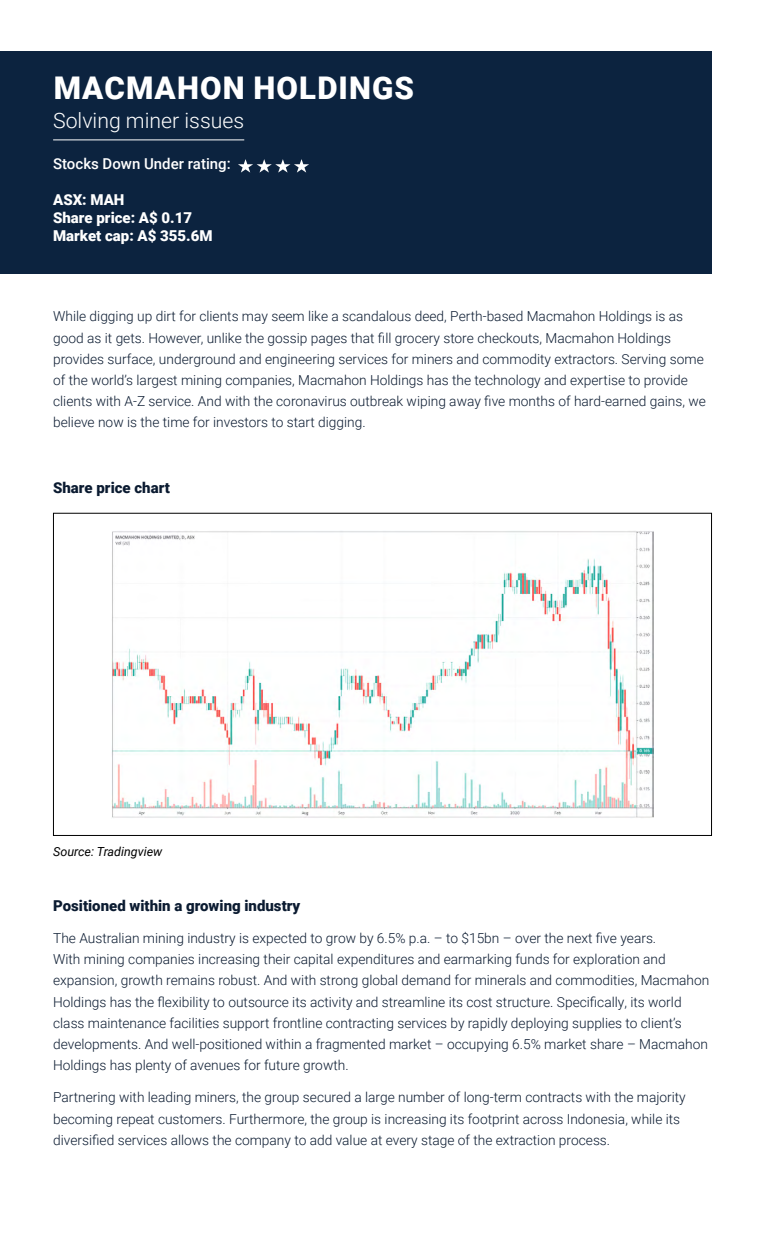
<style>
.page{position:relative;width:765px;height:1260px;background:#fff}
.page>*{position:absolute;margin:0;border:0;box-sizing:border-box;transform-origin:0 0}
.t1{font:900 31.25px "Roboto";letter-spacing:.035em;color:#fff}
.t2{font:300 21.25px "Roboto";color:#fff}
.t3{font:900 15px "Roboto";color:#0b1b31}
.t4{font:900 15px/18px "Roboto";color:#fff}
.t5{font:500 15px "Roboto";color:#fff}
.t6{font:300 13.75px/21.2px "Roboto";color:#0b1b31}
.t7{font:italic 12.5px "Roboto";color:#000}
</style>
<div class="page">
<div style="left:0;top:52px;width:712px;height:222px;background:#0c233f"></div>
<hr style="left:53px;top:140px;width:191px;height:1px;background:#fff">
<svg style="left:238px;top:159px;width:71px;height:14px"></svg>
<img style="left:111px;top:531px;width:543px;height:287px">
<h1 class="t1" style="left:54px;top:66px;width:362px">MACMAHON HOLDINGS</h1>
<h2 class="t2" style="left:53px;top:105px;width:193px">Solving miner issues</h2>
<p class="t5" style="left:53px;top:153px;width:179px">Stocks Down Under rating:</p>
<p class="t4" style="left:53px;top:190px;width:161px">ASX: MAH<br>Share price: A$ 0.17<br>Market cap: A$ 355.6M</p>
<p class="t6" style="left:53px;top:305px;width:654px">While digging up dirt for clients may seem like a scandalous deed, Perth-based Macmahon Holdings is as good as it gets. However, unlike the gossip pages that fill grocery store checkouts, Macmahon Holdings provides surface, underground and engineering services for miners and commodity extractors. Serving some of the world’s largest mining companies, Macmahon Holdings has the technology and expertise to provide clients with A-Z service. And with the coronavirus outbreak wiping away five months of hard-earned gains, we believe now is the time for investors to start digging.</p>
<p class="t3" style="left:53px;top:477px;width:118px">Share price chart</p>
<p class="t7" style="left:53px;top:843px;width:111px">Source: Tradingview</p>
<p class="t3" style="left:53px;top:895px;width:249px">Positioned within a growing industry</p>
<p class="t6" style="left:53px;top:927px;width:658px">The Australian mining industry is expected to grow by 6.5% p.a. – to $15bn – over the next five years.<br>With mining companies increasing their capital expenditures and earmarking funds for exploration and expansion, growth remains robust. And with strong global demand for minerals and commodities, Macmahon Holdings has the flexibility to outsource its activity and streamline its cost structure. Specifically, its world class maintenance facilities support frontline contracting services by rapidly deploying supplies to client’s developments. And well-positioned within a fragmented market – occupying 6.5% market share – Macmahon Holdings has plenty of avenues for future growth.</p>
<p class="t6" style="left:53px;top:1086px;width:634px">Partnering with leading miners, the group secured a large number of long-term contracts with the majority becoming repeat customers. Furthermore, the group is increasing its footprint across Indonesia, while its diversified services allows the company to add value at every stage of the extraction process.</p>
</div>
